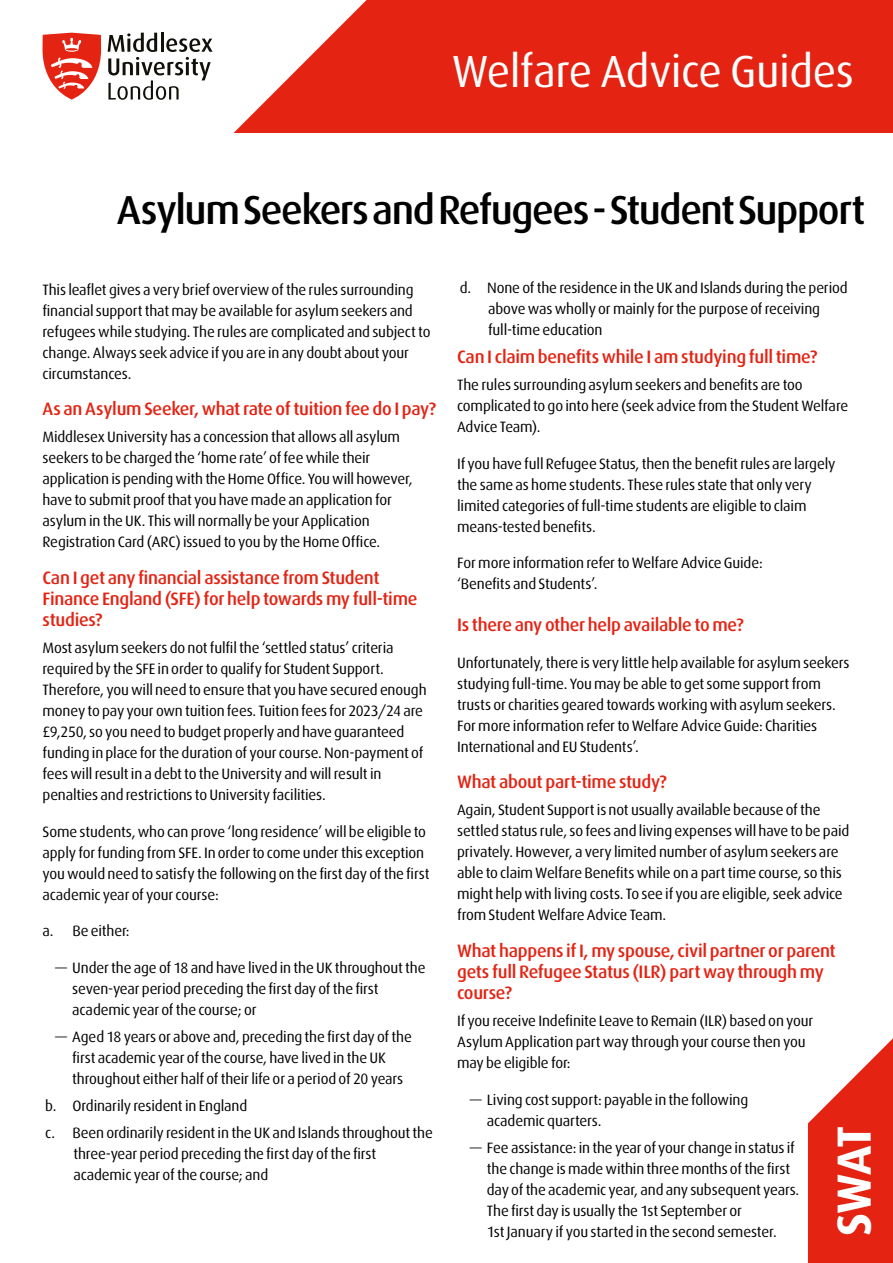
<style>
.page{position:relative;width:893px;height:1263px;background:#fff}
.page>*{position:absolute;margin:0;border:0;box-sizing:border-box;transform-origin:0 0}
.t1{font:700 48px "Dax";color:#fff}
.t2{font:45px "Dax";letter-spacing:-.01em;color:#fff}
.t3{font:500 40.5px "Dax";letter-spacing:-.035em;color:#000}
.t4{font:500 18px/21px "Dax";letter-spacing:-.015em;color:#e42313}
.t5{font:15px/21px "Dax";letter-spacing:-.01em;color:#000}
.s1{color:#fff}
</style>
<div class="page">
<div style="left:0;top:0;width:893px;height:133px;background:#e42313"></div>
<svg style="left:0;top:0;width:367px;height:133px;fill:#fff"></svg>
<svg style="left:108px;top:33px;width:105px;height:67px;background:#c3c2c1"></svg>
<svg style="left:43px;top:33px;width:58px;height:67px"></svg>
<svg style="left:808px;top:1038px;width:85px;height:225px"></svg>
<h2 class="t2" style="left:452px;top:46px;width:404px">Welfare Advice Guides</h2>
<h3 class="t3" style="left:117px;top:188px;width:750px">Asylum Seekers and Refugees - Student Support</h3>
<p class="t5" style="left:43px;top:279px;width:389px">This leaflet gives a very brief overview of the rules surrounding financial support that may be available for asylum seekers and refugees while studying. The rules are complicated and subject to change. Always seek advice if you are in any doubt about your circumstances.</p>
<p class="t4" style="left:43px;top:398px;width:395px">As an Asylum Seeker, what rate of tuition fee do I pay?</p>
<p class="t5" style="left:43px;top:427px;width:372px">Middlesex University has a concession that allows all asylum seekers to be charged the ‘home rate’ of fee while their application is pending with the Home Office. You will however, have to submit proof that you have made an application for asylum in the UK. This will normally be your Application Registration Card (ARC) issued to you by the Home Office.</p>
<p class="t4" style="left:43px;top:567px;width:376px">Can I get any financial assistance from Student<br>Finance England (SFE) for help towards my full-time studies?</p>
<p class="t5" style="left:43px;top:638px;width:386px">Most asylum seekers do not fulfil the ‘settled status’ criteria required by the SFE in order to qualify for Student Support.<br>Therefore, you will need to ensure that you have secured enough money to pay your own tuition fees. Tuition fees for 2023/24 are £9,250, so you need to budget properly and have guaranteed funding in place for the duration of your course. Non-payment of fees will result in a debt to the University and will result in penalties and restrictions to University facilities.</p>
<p class="t5" style="left:43px;top:821px;width:388px">Some students, who can prove ‘long residence’ will be eligible to apply for funding from SFE. In order to come under this exception you would need to satisfy the following on the first day of the first academic year of your course:</p>
<p class="t5" style="left:43px;top:921px;width:89px">a. Be either:</p>
<p class="t5" style="left:72px;top:957px;width:355px;text-indent:-17px">— Under the age of 18 and have lived in the UK throughout the seven-year period preceding the first day of the first academic year of the course; or</p>
<p class="t5" style="left:55px;top:1026px;width:358px;text-align:center">— Aged 18 years or above and, preceding the first day of the first academic year of the course, have lived in the UK throughout either half of their life or a period of 20 years</p>
<p class="t5" style="left:45px;top:1092px;width:389px;line-height:27.2px">b. Ordinarily resident in England<br>c. Been ordinarily resident in the UK and Islands throughout the</p>
<p class="t5" style="left:45px;top:1144px;width:333px"><span class="s1">___</span> three-year period preceding the first day of the first <span class="s1">___</span> academic year of the course; and</p>
<p class="t5" style="left:460px;top:278px;width:389px">d. None of the residence in the UK and Islands during the period <span class="s1">___</span> above was wholly or mainly for the purpose of receiving <span class="s1">___</span> full-time education</p>
<p class="t4" style="left:457px;top:346px;width:362px">Can I claim benefits while I am studying full time?</p>
<p class="t5" style="left:457px;top:374px;width:393px">The rules surrounding asylum seekers and benefits are too complicated to go into here (seek advice from the Student Welfare<br>Advice Team).</p>
<p class="t5" style="left:457px;top:453px;width:380px">If you have full Refugee Status, then the benefit rules are largely the same as home students. These rules state that only very limited categories of full-time students are eligible to claim means-tested benefits.</p>
<p class="t5" style="left:457px;top:552px;width:307px">For more information refer to Welfare Advice Guide: ‘Benefits and Students’.</p>
<p class="t4" style="left:457px;top:614px;width:288px">Is there any other help available to me?</p>
<p class="t5" style="left:457px;top:652px;width:394px">Unfortunately, there is very little help available for asylum seekers studying full-time. You may be able to get some support from trusts or charities geared towards working with asylum seekers.<br>For more information refer to Welfare Advice Guide: Charities International and EU Students’.</p>
<p class="t4" style="left:457px;top:771px;width:211px">What about part-time study?</p>
<p class="t5" style="left:457px;top:800px;width:394px">Again, Student Support is not usually available because of the settled status rule, so fees and living expenses will have to be paid privately. However, a very limited number of asylum seekers are able to claim Welfare Benefits while on a part time course, so this might help with living costs. To see if you are eligible, seek advice from Student Welfare Advice Team.</p>
<p class="t4" style="left:457px;top:940px;width:380px">What happens if I, my spouse, civil partner or parent gets full Refugee Status (ILR) part way through my course?</p>
<p class="t5" style="left:457px;top:1011px;width:358px">If you receive Indefinite Leave to Remain (ILR) based on your<br>Asylum Application part way through your course then you may be eligible for:</p>
<p class="t5" style="left:487px;top:1089px;width:263px;text-indent:-17px">— Living cost support: payable in the following academic quarters.</p>
<p class="t5" style="left:487px;top:1137px;width:314px;text-indent:-17px">— Fee assistance: in the year of your change in status if the change is made within three months of the first day of the academic year, and any subsequent years.<br>The first day is usually the 1st September or<br>1st January if you started in the second semester.</p>
<h1 class="t1" style="left:827px;top:1236px;width:112px;rotate:-90deg">SWAT</h1>
</div>
